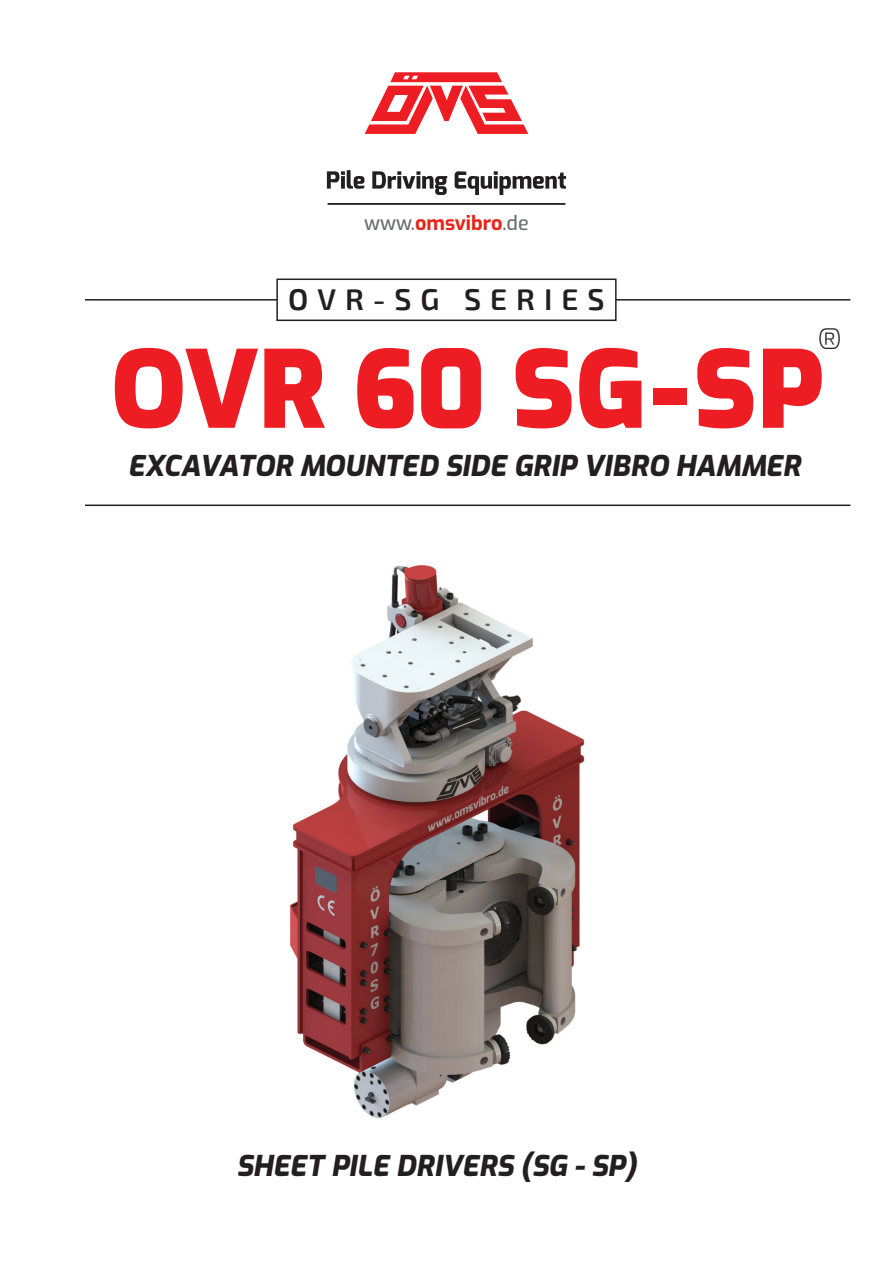
<style>
.page{position:relative;width:893px;height:1263px;background:#fff}
.page>*{position:absolute;margin:0;border:0;box-sizing:border-box;transform-origin:0 0}
.URUN_ADI{font:900 106.5px "Exo";color:#ee1d23}
.SERI_ADI{font:600 30px "Exo 2";letter-spacing:.3em;color:#231f20}
.SERI_ACILIM{font:italic 800 28.5px "Exo";color:#231f20}
.SeperatorBaslik{font:28.35px "Exo";color:#231f20}
.t1{font:700 19.95px "Exo";color:#e72419}
.s1{font-weight:500;color:#6c6d70}
</style>
<div class="page">
<hr style="left:85px;top:299px;width:765px;height:2px;background:#231f20">
<hr style="left:85px;top:504px;width:765px;height:2px;background:#231f20">
<div style="left:277px;top:279px;width:339px;height:41px;background:#fff"></div>
<div style="left:276px;top:279px;width:341px;height:42px;border:2px solid #231f20"></div>
<hr style="left:328px;top:203px;width:237px;height:2px;background:#231f20">
<svg style="left:327px;top:170px;width:239px;height:25px"></svg>
<svg style="left:365px;top:72px;width:163px;height:62px"></svg>
<img style="left:290px;top:565px;width:295px;height:553px">
<p class="t1" style="left:364px;top:208px;width:166px"><span class="s1">www.</span>omsvibro<span class="s1">.de</span></p>
<p class="SERI_ADI" style="left:288px;top:282px;width:318px">OVR-SG SERIES</p>
<p class="SeperatorBaslik" style="left:818px;top:318px;width:25px">®</p>
<p class="URUN_ADI" style="left:111px;top:307px;width:715px">OVR 60 SG-SP</p>
<p class="SERI_ACILIM" style="left:128px;top:444px;width:674px">EXCAVATOR MOUNTED SIDE GRIP VIBRO HAMMER</p>
<p class="SERI_ACILIM" style="left:236px;top:1144px;width:402px">SHEET PILE DRIVERS (SG - SP)</p>
</div>
